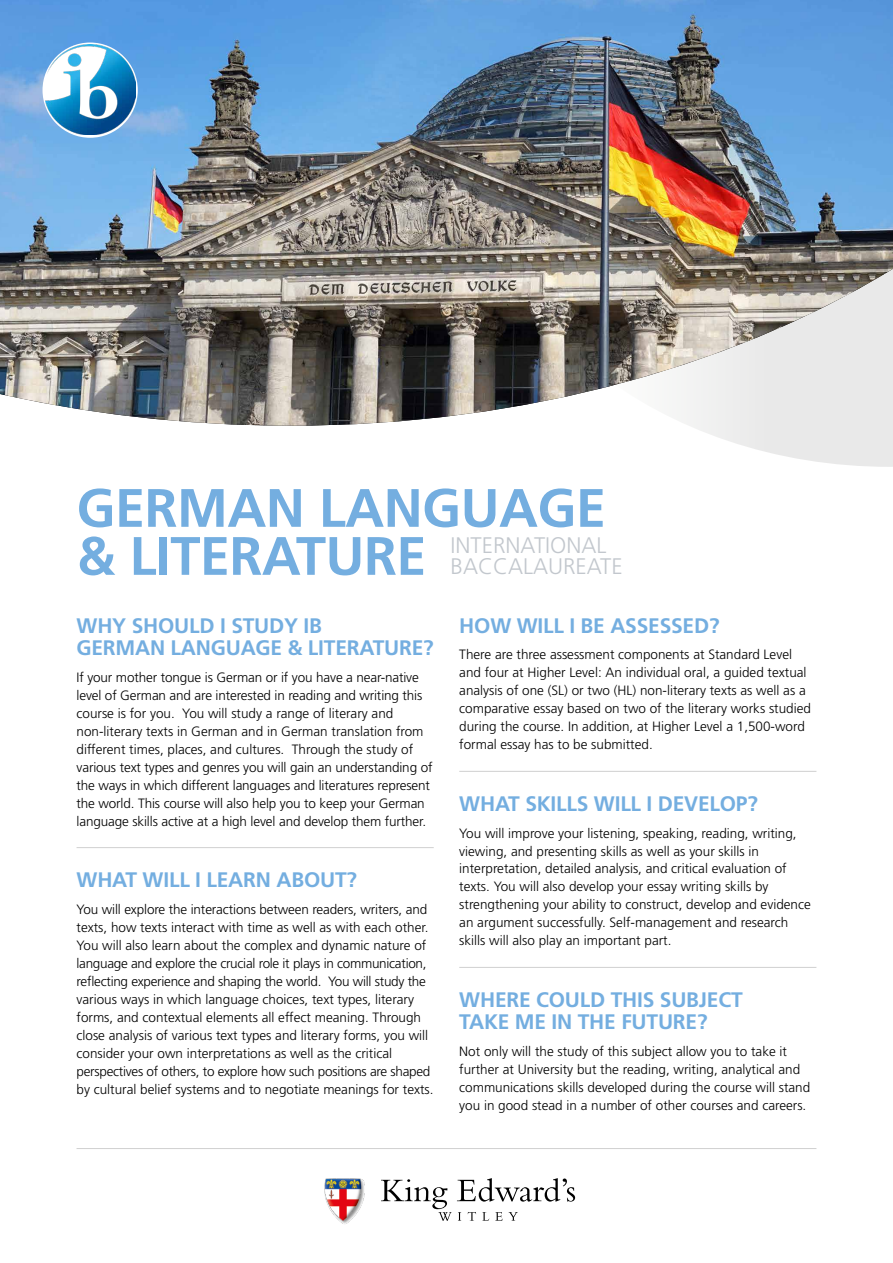
<style>
.page{position:relative;width:893px;height:1263px;background:#fff}
.page>*{position:absolute;margin:0;border:0;box-sizing:border-box;transform-origin:0 0}
.t1{font:700 54px/48px "Frutiger";letter-spacing:-.01em;color:#74aee0}
.t2{font:300 22.5px/21px "Frutiger";color:#c2c7cd}
.t3{font:700 21px/22.2px "Frutiger";letter-spacing:-.01em;color:#74aee0}
.t4{font:300 13.5px/18px "Frutiger";color:#000}
</style>
<div class="page">
<hr style="left:77px;top:847px;width:357px;height:1px;background:#d0d0d0">
<hr style="left:459px;top:771px;width:357px;height:1px;background:#d0d0d0">
<hr style="left:459px;top:967px;width:357px;height:1px;background:#d0d0d0">
<img style="left:324px;top:1178px;width:41px;height:46px">
<svg style="left:381px;top:1178px;width:194px;height:43px"></svg>
<hr style="left:77px;top:1148px;width:739px;height:1px;background:#d0d0d0">
<svg style="left:691px;top:426px;width:202px;height:41px"></svg>
<img style="left:0;top:0;width:893px;height:426px">
<svg style="left:43px;top:43px;width:95px;height:95px"></svg>
<img style="left:46px;top:45px;width:89px;height:90px">
<h1 class="t1" style="left:77px;top:483px;width:531px">GERMAN LANGUAGE &amp; LITERATURE</h1>
<h2 class="t2" style="left:450px;top:535px;width:174px">INTERNATIONAL<br>BACCALAUREATE</h2>
<h3 class="t3" style="left:77px;top:614px;width:359px">WHY SHOULD I STUDY IB<br>GERMAN LANGUAGE &amp; LITERATURE?</h3>
<p class="t4" style="left:77px;top:668px;width:357px">If your mother tongue is German or if you have a near-native level of German and are interested in reading and writing this course is for you. You will study a range of literary and non-literary texts in German and in German translation from different times, places, and cultures. Through the study of various text types and genres you will gain an understanding of the ways in which different languages and literatures represent the world. This course will also help you to keep your German language skills active at a high level and develop them further.</p>
<h3 class="t3" style="left:77px;top:869px;width:282px">WHAT WILL I LEARN ABOUT?</h3>
<p class="t4" style="left:77px;top:900px;width:359px">You will explore the interactions between readers, writers, and texts, how texts interact with time as well as with each other.<br>You will also learn about the complex and dynamic nature of language and explore the crucial role it plays in communication, reflecting experience and shaping the world. You will study the various ways in which language choices, text types, literary forms, and contextual elements all effect meaning. Through close analysis of various text types and literary forms, you will consider your own interpretations as well as the critical perspectives of others, to explore how such positions are shaped by cultural belief systems and to negotiate meanings for texts.</p>
<h3 class="t3" style="left:459px;top:614px;width:262px">HOW WILL I BE ASSESSED?</h3>
<p class="t4" style="left:459px;top:646px;width:353px">There are three assessment components at Standard Level and four at Higher Level: An individual oral, a guided textual analysis of one (SL) or two (HL) non-literary texts as well as a comparative essay based on two of the literary works studied during the course. In addition, at Higher Level a 1,500-word formal essay has to be submitted.</p>
<h3 class="t3" style="left:459px;top:792px;width:300px">WHAT SKILLS WILL I DEVELOP?</h3>
<p class="t4" style="left:459px;top:824px;width:353px">You will improve your listening, speaking, reading, writing, viewing, and presenting skills as well as your skills in interpretation, detailed analysis, and critical evaluation of texts. You will also develop your essay writing skills by strengthening your ability to construct, develop and evidence an argument successfully. Self-management and research skills will also play an important part.</p>
<h3 class="t3" style="left:459px;top:988px;width:285px">WHERE COULD THIS SUBJECT<br>TAKE ME IN THE FUTURE?</h3>
<p class="t4" style="left:459px;top:1042px;width:353px">Not only will the study of this subject allow you to take it further at University but the reading, writing, analytical and communications skills developed during the course will stand you in good stead in a number of other courses and careers.</p>
</div>
